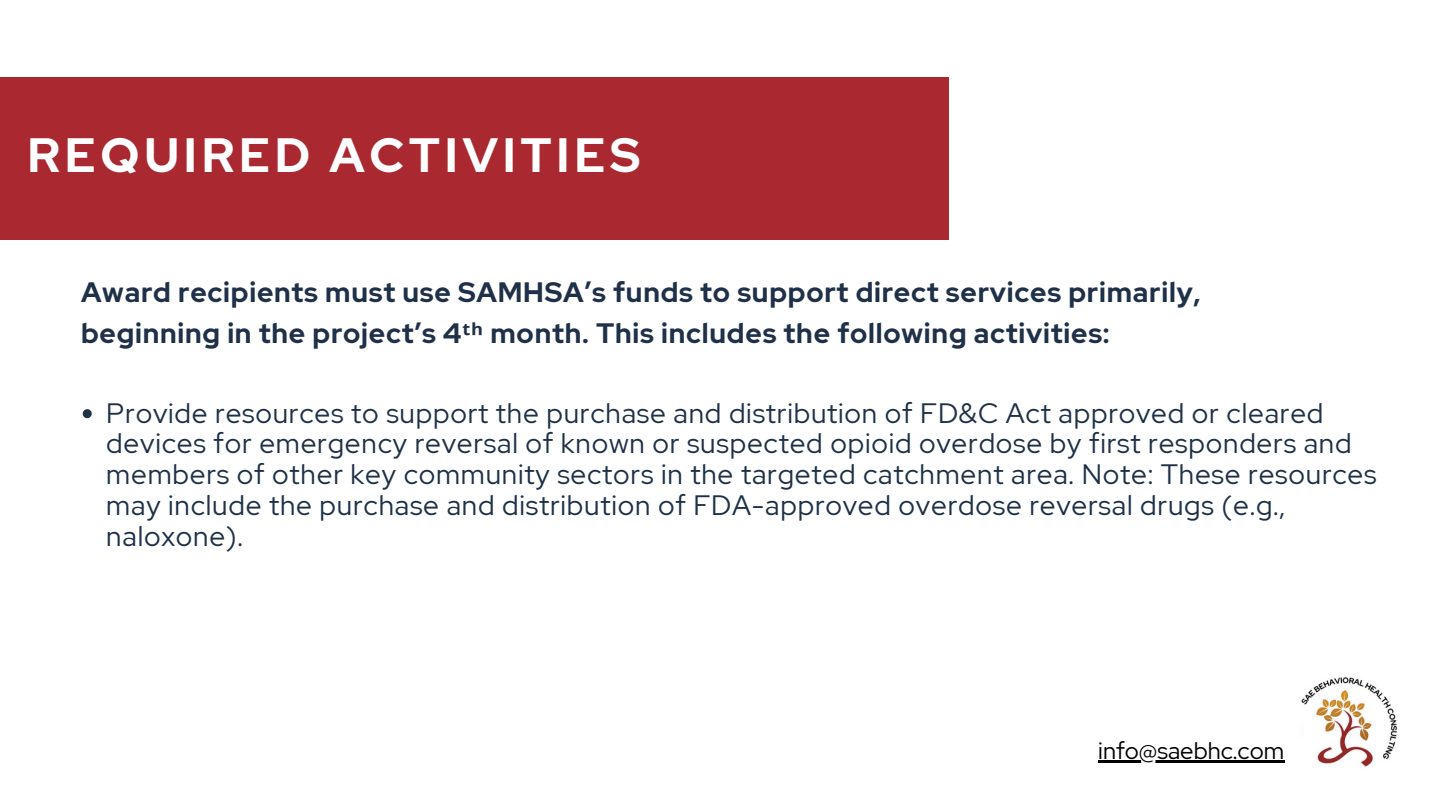
<style>
.page{position:relative;width:1440px;height:810px;background:#fff}
.page>*{position:absolute;margin:0;border:0;box-sizing:border-box;transform-origin:0 0}
.t1{font:700 48px "Red Hat Display";letter-spacing:.1em;color:#fff}
.t2{font:28px/30.8px "Red Hat Display";letter-spacing:.03em;color:#1e3148}
.t3{font:700 28px/41.2px "Red Hat Display";letter-spacing:.03em;color:#1e3148}
.t4{font:23.8px "Red Hat Display";color:#000}
.s1{font-family:"Noto Sans"}
</style>
<div class="page">
<div style="left:0;top:77px;width:948px;height:163px;background:#aa2930"></div>
<svg style="left:83px;top:409px;width:9px;height:9px"></svg>
<img style="left:1301px;top:677px;width:96px;height:90px">
<hr style="left:1098px;top:760px;width:186px;height:2px;background:#000">
<h1 class="t1" style="left:27px;top:123px;width:615px">REQUIRED ACTIVITIES</h1>
<p class="t3" style="left:81px;top:272px;width:1121px">Award recipients must use SAMHSA’s funds to support direct services primarily, beginning in the project’s 4<span class="s1">ᵗʰ</span> month. This includes the following activities:</p>
<p class="t2" style="left:106px;top:397px;width:1272px">Provide resources to support the purchase and distribution of FD&amp;C Act approved or cleared devices for emergency reversal of known or suspected opioid overdose by first responders and members of other key community sectors in the targeted catchment area. Note: These resources may include the purchase and distribution of FDA-approved overdose reversal drugs (e.g., naloxone).</p>
<p class="t4" style="left:1098px;top:734px;width:188px">info@saebhc.com</p>
</div>
